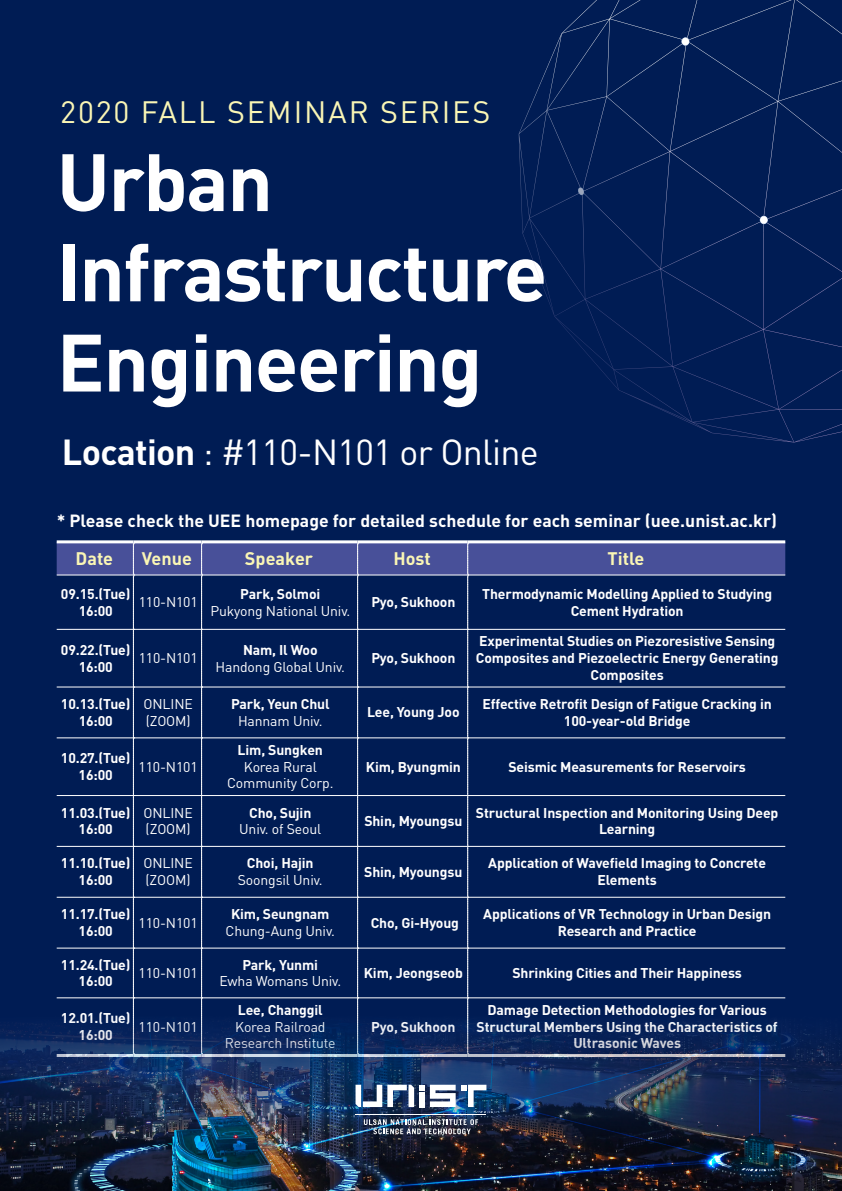
<style>
.page{position:relative;width:842px;height:1191px;background:#001c54}
.page>*{position:absolute;margin:0;border:0;box-sizing:border-box;transform-origin:0 0}
.t1{font:700 79.8px/90.2px "DIN";letter-spacing:-.02em;color:#fff}
.t2{font:35.8px "DIN";letter-spacing:-.02em;color:#fff}
.t3{font:30.5px "DIN";letter-spacing:.06em;color:#faf6b5}
.t4{font:700 18px "DIN";color:#faf6b5}
.t5{font:700 17.5px "DIN";color:#fff}
.t6{font:700 14px/16.8px "DIN";letter-spacing:-.01em;color:#fff;text-align:center}
.t7{font:14px/16.8px "DIN";letter-spacing:-.01em;color:#fff}
.s1{font-weight:700}
</style>
<div class="page">
<hr style="left:57px;top:540px;width:76px;height:3px;background:#fff">
<hr style="left:133px;top:540px;width:69px;height:3px;background:#fff">
<hr style="left:202px;top:540px;width:156px;height:3px;background:#fff">
<hr style="left:358px;top:540px;width:110px;height:3px;background:#fff">
<hr style="left:468px;top:540px;width:317px;height:3px;background:#fff">
<svg style="left:57px;top:542px;width:728px;height:342px"></svg>
<img style="left:0;top:884px;width:842px;height:307px">
<svg style="left:519px;top:0;width:323px;height:442px"></svg>
<img style="left:754px;top:210px;width:19px;height:22px">
<svg style="left:760px;top:216px;width:8px;height:8px"></svg>
<div style="left:760px;top:216px;width:7px;height:8px;background:#fff;border-radius:50%"></div>
<img style="left:676px;top:32px;width:19px;height:22px">
<svg style="left:681px;top:37px;width:8px;height:9px"></svg>
<div style="left:682px;top:38px;width:7px;height:7px;background:#fff;border-radius:50%"></div>
<img style="left:575px;top:181px;width:14px;height:20px">
<svg style="left:578px;top:187px;width:6px;height:8px"></svg>
<hr style="left:355px;top:1114px;width:131px;height:1px;background:#fff">
<svg style="left:364px;top:1119px;width:114px;height:15px;background:#616b7c"></svg>
<svg style="left:355px;top:1084px;width:131px;height:23px;background:#8598b1"></svg>
<h3 class="t3" style="left:60px;top:93px;width:432px">2020 FALL SEMINAR SERIES</h3>
<h1 class="t1" style="left:57px;top:134px;width:492px">Urban<br>Infrastructure<br>Engineering</h1>
<h2 class="t2" style="left:62px;top:429px;width:478px"><span class="s1">Location</span> : #110-N101 or Online</h2>
<p class="t5" style="left:57px;top:509px;width:722px">* Please check the UEE homepage for detailed schedule for each seminar (uee.unist.ac.kr)</p>
<p class="t4" style="left:76px;top:546px;width:39px">Date</p>
<p class="t4" style="left:142px;top:546px;width:52px">Venue</p>
<p class="t4" style="left:245px;top:546px;width:70px">Speaker</p>
<p class="t4" style="left:393px;top:546px;width:39px">Host</p>
<p class="t4" style="left:607px;top:546px;width:38px">Title</p>
<p class="t6" style="left:61px;top:584px;width:71px">09.15.(Tue)<br>16:00</p>
<p class="t7" style="left:139px;top:593px;width:61px">110-N101</p>
<p class="t6" style="left:240px;top:584px;width:82px">Park, Solmoi</p>
<p class="t7" style="left:210px;top:602px;width:141px">Pukyong National Univ.</p>
<p class="t6" style="left:371px;top:593px;width:86px">Pyo, Sukhoon</p>
<p class="t6" style="left:482px;top:584px;width:291px">Thermodynamic Modelling Applied to Studying<br>Cement Hydration</p>
<p class="t6" style="left:61px;top:640px;width:71px">09.22.(Tue)<br>16:00</p>
<p class="t7" style="left:139px;top:649px;width:61px">110-N101</p>
<p class="t6" style="left:243px;top:640px;width:76px">Nam, Il Woo</p>
<p class="t7" style="left:216px;top:658px;width:131px">Handong Global Univ.</p>
<p class="t6" style="left:61px;top:695px;width:71px">10.13.(Tue)<br>16:00</p>
<p class="t7" style="left:144px;top:695px;width:51px">ONLINE (ZOOM)</p>
<p class="t6" style="left:231px;top:695px;width:100px">Park, Yeun Chul</p>
<p class="t7" style="left:238px;top:712px;width:86px">Hannam Univ.</p>
<p class="t6" style="left:371px;top:649px;width:86px">Pyo, Sukhoon</p>
<p class="t6" style="left:476px;top:632px;width:304px">Experimental Studies on Piezoresistive Sensing<br>Composites and Piezoelectric Energy Generating<br>Composites</p>
<p class="t6" style="left:367px;top:703px;width:94px">Lee, Young Joo</p>
<p class="t6" style="left:483px;top:695px;width:291px">Effective Retrofit Design of Fatigue Cracking in<br>100-year-old Bridge</p>
<p class="t6" style="left:61px;top:749px;width:71px">10.27.(Tue)<br>16:00</p>
<p class="t7" style="left:139px;top:758px;width:61px">110-N101</p>
<p class="t6" style="left:238px;top:741px;width:87px">Lim, Sungken</p>
<p class="t7" style="left:227px;top:758px;width:108px;text-align:center">Korea Rural<br>Community Corp.</p>
<p class="t6" style="left:366px;top:757px;width:96px">Kim, Byungmin</p>
<p class="t6" style="left:508px;top:757px;width:239px">Seismic Measurements for Reservoirs</p>
<p class="t6" style="left:61px;top:803px;width:71px">11.03.(Tue)<br>16:00</p>
<p class="t7" style="left:144px;top:804px;width:51px">ONLINE (ZOOM)</p>
<p class="t6" style="left:249px;top:803px;width:64px">Cho, Sujin</p>
<p class="t7" style="left:239px;top:820px;width:84px">Univ. of Seoul</p>
<p class="t6" style="left:61px;top:854px;width:71px">11.10.(Tue)<br>16:00</p>
<p class="t7" style="left:144px;top:854px;width:51px">ONLINE (ZOOM)</p>
<p class="t6" style="left:247px;top:854px;width:68px">Choi, Hajin</p>
<p class="t7" style="left:238px;top:871px;width:86px">Soongsil Univ.</p>
<p class="t6" style="left:61px;top:905px;width:71px">11.17.(Tue)<br>16:00</p>
<p class="t7" style="left:139px;top:914px;width:61px">110-N101</p>
<p class="t6" style="left:61px;top:955px;width:71px">11.24.(Tue)<br>16:00</p>
<p class="t7" style="left:139px;top:964px;width:61px">110-N101</p>
<p class="t6" style="left:231px;top:905px;width:100px">Kim, Seungnam</p>
<p class="t7" style="left:226px;top:922px;width:111px">Chung-Aung Univ.</p>
<p class="t6" style="left:242px;top:955px;width:77px">Park, Yunmi</p>
<p class="t7" style="left:219px;top:972px;width:123px">Ewha Womans Univ.</p>
<p class="t6" style="left:364px;top:812px;width:100px">Shin, Myoungsu</p>
<p class="t6" style="left:476px;top:803px;width:304px">Structural Inspection and Monitoring Using Deep<br>Learning</p>
<p class="t6" style="left:364px;top:862px;width:100px">Shin, Myoungsu</p>
<p class="t6" style="left:488px;top:854px;width:279px">Application of Wavefield Imaging to Concrete<br>Elements</p>
<p class="t6" style="left:371px;top:913px;width:90px">Cho, Gi-Hyoug</p>
<p class="t6" style="left:483px;top:905px;width:289px">Applications of VR Technology in Urban Design<br>Research and Practice</p>
<p class="t6" style="left:364px;top:964px;width:101px">Kim, Jeongseob</p>
<p class="t6" style="left:512px;top:964px;width:231px">Shrinking Cities and Their Happiness</p>
<p class="t6" style="left:61px;top:1009px;width:71px">12.01.(Tue)<br>16:00</p>
<p class="t7" style="left:139px;top:1017px;width:61px">110-N101</p>
<p class="t6" style="left:238px;top:1000px;width:86px">Lee, Changgil</p>
<p class="t7" style="left:225px;top:1017px;width:112px;text-align:center">Korea Railroad<br>Research Institute</p>
<p class="t6" style="left:371px;top:1017px;width:86px">Pyo, Sukhoon</p>
<p class="t6" style="left:477px;top:1000px;width:303px">Damage Detection Methodologies for Various<br>Structural Members Using the Characteristics of<br>Ultrasonic Waves</p>
</div>
